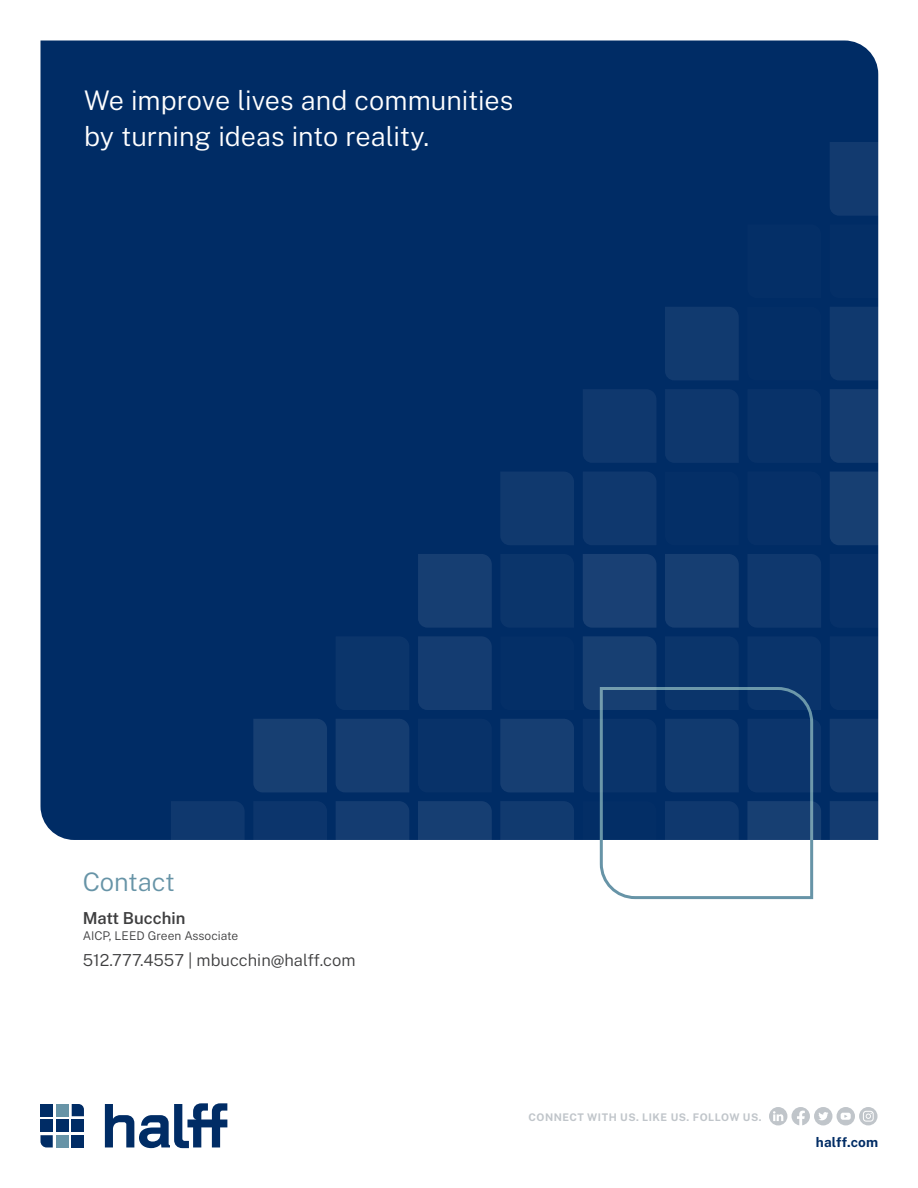
<style>
.page{position:relative;width:918px;height:1188px;background:#fff}
.page>*{position:absolute;margin:0;border:0;box-sizing:border-box;transform-origin:0 0}
.t1{font:300 27px "Public Sans";color:#fff}
.t2{font:300 25.5px "Public Sans";letter-spacing:-.005em;color:#6794a7}
.t3{font:300 16.5px "Public Sans";color:#3e3e3f}
.t4{font:600 16.5px "Public Sans";color:#3e3e3f}
.t5{font:700 13.5px "Public Sans";letter-spacing:.01em;color:#002c65}
.t6{font:300 12px "Public Sans";color:#3e3e3f}
.t7{font:700 10.5px "Public Sans";letter-spacing:.05em;color:#c0c5ca}
</style>
<div class="page">
<div style="left:40px;top:40px;width:838px;height:800px;background:#002c65"></div>
<svg style="left:598px;top:686px;width:217px;height:214px"></svg>
<svg style="left:105px;top:1103px;width:122px;height:45px"></svg>
<div style="left:56px;top:1104px;width:12px;height:12px;background:#6794a7"></div>
<div style="left:40px;top:1120px;width:13px;height:12px;background:#002c65"></div>
<div style="left:40px;top:1104px;width:13px;height:12px;background:#002c65"></div>
<svg style="left:72px;top:1104px;width:12px;height:12px"></svg>
<svg style="left:40px;top:1135px;width:13px;height:12px"></svg>
<div style="left:72px;top:1120px;width:12px;height:12px;background:#002c65"></div>
<div style="left:72px;top:1135px;width:12px;height:12px;background:#002c65"></div>
<div style="left:56px;top:1120px;width:12px;height:12px;background:#002c65"></div>
<div style="left:56px;top:1135px;width:12px;height:12px;background:#6794a7"></div>
<svg style="left:769px;top:1107px;width:109px;height:18px"></svg>
<div style="left:830px;top:142px;width:48px;height:74px;background:#123a6f"></div>
<div style="left:830px;top:224px;width:48px;height:74px;background:#042f67"></div>
<div style="left:830px;top:307px;width:48px;height:73px;background:#10396e"></div>
<div style="left:830px;top:389px;width:48px;height:74px;background:#153d71"></div>
<div style="left:830px;top:472px;width:48px;height:73px;background:#173f72"></div>
<div style="left:830px;top:554px;width:48px;height:74px;background:#073169"></div>
<div style="left:830px;top:636px;width:48px;height:74px;background:#09336a"></div>
<div style="left:830px;top:719px;width:48px;height:73px;background:#123a6f"></div>
<div style="left:830px;top:801px;width:48px;height:39px;background:#143c71"></div>
<div style="left:747px;top:224px;width:74px;height:74px;background:#042f67"></div>
<div style="left:747px;top:307px;width:74px;height:73px;background:#032e66"></div>
<div style="left:747px;top:389px;width:74px;height:74px;background:#083269"></div>
<div style="left:747px;top:472px;width:74px;height:73px;background:#063068"></div>
<div style="left:747px;top:554px;width:74px;height:74px;background:#0f386e"></div>
<div style="left:747px;top:636px;width:74px;height:74px;background:#0a346b"></div>
<div style="left:747px;top:719px;width:74px;height:73px;background:#0c356c"></div>
<svg style="left:747px;top:801px;width:74px;height:39px;background:#1a4274"></svg>
<div style="left:665px;top:307px;width:74px;height:73px;background:#113a6f"></div>
<div style="left:665px;top:389px;width:74px;height:74px;background:#0e376d"></div>
<div style="left:665px;top:472px;width:74px;height:73px;background:#042f67"></div>
<div style="left:665px;top:554px;width:74px;height:74px;background:#163e72"></div>
<div style="left:665px;top:636px;width:74px;height:74px;background:#0b356b"></div>
<div style="left:665px;top:719px;width:74px;height:73px;background:#113a6f"></div>
<div style="left:665px;top:801px;width:74px;height:39px;background:#0f386e"></div>
<div style="left:583px;top:389px;width:73px;height:74px;background:#0f386e"></div>
<div style="left:583px;top:472px;width:73px;height:73px;background:#0f386e"></div>
<div style="left:583px;top:554px;width:73px;height:74px;background:#194074"></div>
<div style="left:583px;top:636px;width:73px;height:74px;background:#173f72"></div>
<div style="left:583px;top:719px;width:73px;height:73px;background:#0a346b"></div>
<div style="left:583px;top:801px;width:73px;height:39px;background:#032e66"></div>
<div style="left:500px;top:472px;width:74px;height:73px;background:#10396e"></div>
<div style="left:500px;top:554px;width:74px;height:74px;background:#0b356b"></div>
<div style="left:500px;top:636px;width:74px;height:74px;background:#042f67"></div>
<div style="left:500px;top:719px;width:74px;height:73px;background:#163e72"></div>
<div style="left:500px;top:801px;width:74px;height:39px;background:#113a6f"></div>
<div style="left:418px;top:554px;width:74px;height:74px;background:#163e72"></div>
<div style="left:418px;top:636px;width:74px;height:74px;background:#143c71"></div>
<div style="left:418px;top:719px;width:74px;height:73px;background:#083269"></div>
<div style="left:418px;top:801px;width:74px;height:39px;background:#163e72"></div>
<div style="left:336px;top:636px;width:73px;height:74px;background:#0b356b"></div>
<div style="left:336px;top:719px;width:73px;height:73px;background:#153d71"></div>
<div style="left:336px;top:801px;width:73px;height:39px;background:#143c71"></div>
<div style="left:253px;top:719px;width:74px;height:73px;background:#173f72"></div>
<div style="left:253px;top:801px;width:74px;height:39px;background:#0c356c"></div>
<div style="left:171px;top:801px;width:74px;height:39px;background:#0f386e"></div>
<p class="t1" style="left:84px;top:82px;width:431px">We improve lives and communities</p>
<p class="t1" style="left:84px;top:118px;width:347px">by turning ideas into reality.</p>
<p class="t2" style="left:83px;top:864px;width:94px">Contact</p>
<p class="t4" style="left:83px;top:907px;width:104px">Matt Bucchin</p>
<p class="t6" style="left:83px;top:928px;width:157px">AICP, LEED Green Associate</p>
<p class="t3" style="left:83px;top:949px;width:274px">512.777.4557 | mbucchin@halff.com</p>
<p class="t7" style="left:528px;top:1110px;width:235px">CONNECT WITH US. LIKE US. FOLLOW US.</p>
<p class="t5" style="left:816px;top:1134px;width:64px">halff.com</p>
</div>
